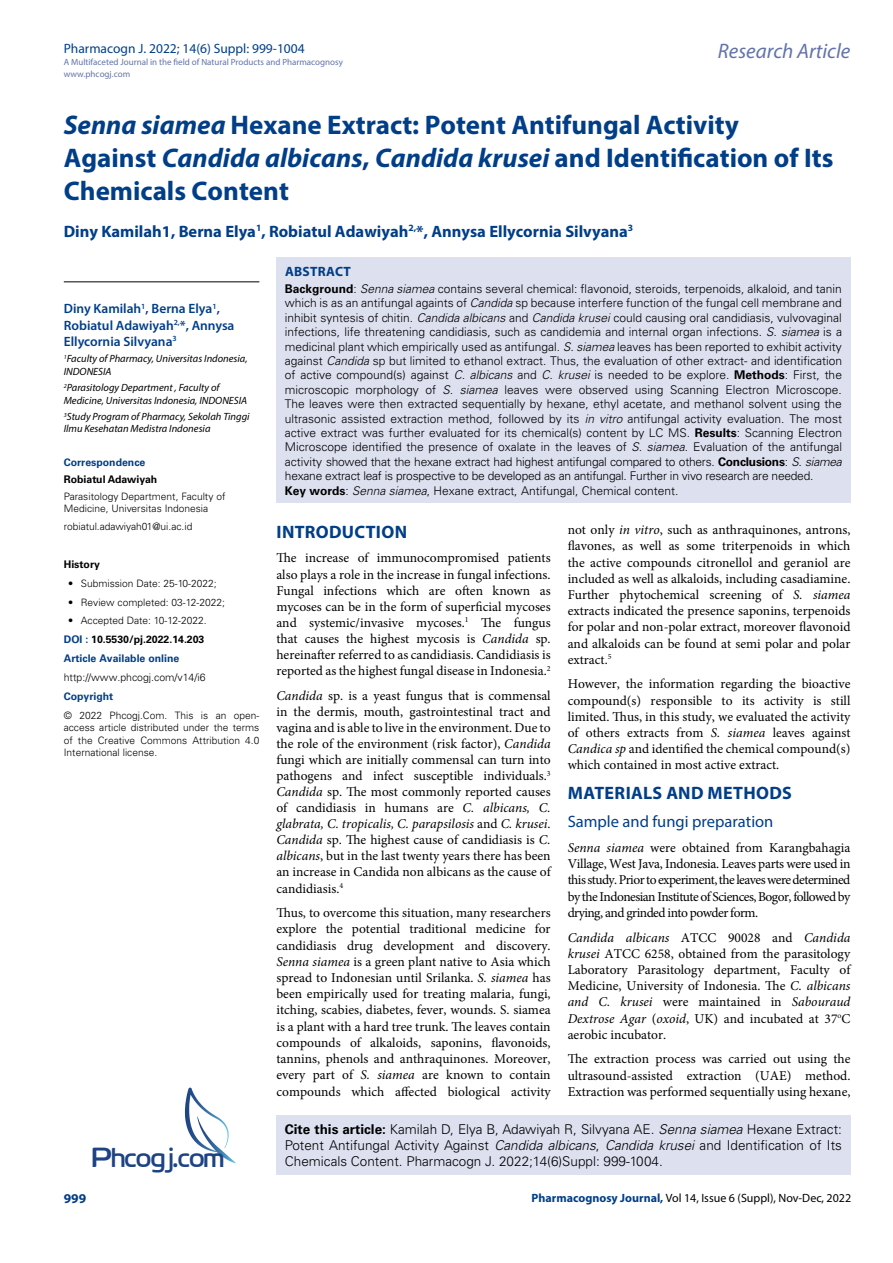
<style>
.page{position:relative;width:893px;height:1263px;background:#fff}
.page>*{position:absolute;margin:0;border:0;box-sizing:border-box;transform-origin:0 0}
.t1{font:27.6px "Cloud World";color:#1e4384}
.t2{font:700 27px/33px "Myriad Pro";color:#003e88}
.t3{font:italic 21px "Myriad Pro";color:#6273aa}
.t4{font:700 18px "Myriad Pro";letter-spacing:.02em;color:#003e88}
.t5{font:700 16.5px "Myriad Pro";color:#003e88}
.t6{font:16.5px "Myriad Pro";color:#003e88}
.t7{font:13.5px/16.2px "Minion Pro";color:#000;text-align:justify}
.t8{font:300 13.5px/16.2px "Univers LT Std";color:#000}
.t9{font:600 13.5px/16.2px "Myriad Pro";color:#003e88}
.t10{font:13.5px "Myriad Pro";color:#003f89}
.t11{font:700 13.5px "Myriad Pro";letter-spacing:.02em;color:#003e88}
.t12{font:300 12px/14.4px "Univers LT Std";color:#000}
.t13{font:12px "Myriad Pro";color:#000}
.t14{font:italic 10.5px/12.3px "Myriad Pro";color:#000}
.t15{font:700 10.5px/18.9px "Univers LT Std";color:#003e88}
.t16{font:300 10.5px "Univers LT Std";color:#000}
.t17{font:700 10.5px "Univers LT Std";color:#000}
.t18{font:300 10.2px/12.3px "Univers LT Std";color:#000}
.t19{font:9px/12px "Myriad Pro";color:#6273aa}
.s1{font-style:italic}
.s2{color:#000}
.s3{font-weight:700}
.s4{font-weight:700;color:#003e88}
</style>
<div class="page">
<div style="left:276px;top:1115px;width:574px;height:60px;background:#dde0ef"></div>
<svg style="left:185px;top:1087px;width:51px;height:76px"></svg>
<div style="left:276px;top:258px;width:574px;height:245px;background:#dde0ef"></div>
<hr style="left:64px;top:282px;width:195px;height:1px;background:#000">
<p class="t10" style="left:64px;top:40px;width:242px">Pharmacogn J. 2022; 14(6) Suppl: 999-1004</p>
<p class="t19" style="left:64px;top:55px;width:281px">A Multifaceted Journal in the field of Natural Products and Pharmacognosy www.phcogj.com</p>
<h3 class="t3" style="left:718px;top:38px;width:134px">Research Article</h3>
<h2 class="t2" style="left:64px;top:108px;width:771px"><span class="s1">Senna siamea</span> Hexane Extract: Potent Antifungal Activity<br>Against <span class="s1">Candida albicans</span>, <span class="s1">Candida krusei</span> and Identification of Its<br>Chemicals Content</h2>
<p class="t5" style="left:64px;top:220px;width:571px">Diny Kamilah1, Berna Elya<sup>1</sup>, Robiatul Adawiyah<sup>2,</sup>*, Annysa Ellycornia Silvyana<sup>3</sup></p>
<p class="t9" style="left:64px;top:300px;width:172px">Diny Kamilah<sup>1</sup>, Berna Elya<sup>1</sup>,<br>Robiatul Adawiyah<sup>2,</sup>*, Annysa<br>Ellycornia Silvyana<sup>3</sup></p>
<p class="t14" style="left:64px;top:352px;width:185px"><sup>1</sup>Faculty of Pharmacy, Universitas Indonesia,<br>INDONESIA</p>
<p class="t14" style="left:64px;top:381px;width:185px"><sup>2</sup>Parasitology Department , Faculty of<br>Medicine, Universitas Indonesia, INDONESIA</p>
<p class="t14" style="left:64px;top:410px;width:187px"><sup>3</sup>Study Program of Pharmacy, Sekolah Tinggi<br>Ilmu Kesehatan Medistra Indonesia</p>
<p class="t15" style="left:64px;top:453px;width:83px">Correspondence</p>
<p class="t17" style="left:64px;top:473px;width:95px">Robiatul Adawiyah</p>
<p class="t18" style="left:64px;top:490px;width:163px">Parasitology Department, Faculty of<br>Medicine, Universitas Indonesia</p>
<p class="t18" style="left:64px;top:521px;width:130px">robiatul.adawiyah01@ui.ac.id</p>
<p class="t17" style="left:64px;top:558px;width:38px">History</p>
<p class="t18" style="left:68px;top:577px;width:150px">• Submission Date: 25-10-2022;</p>
<p class="t18" style="left:68px;top:596px;width:158px">• Review completed: 03-12-2022;</p>
<p class="t18" style="left:68px;top:615px;width:140px">• Accepted Date: 10-12-2022.</p>
<p class="t15" style="left:64px;top:630px;width:142px">DOI : <span class="s2">10.5530/pj.2022.14.203<br></span>Article Available online</p>
<p class="t16" style="left:64px;top:671px;width:143px">http://www.phcogj.com/v14/i6</p>
<p class="t15" style="left:64px;top:687px;width:51px">Copyright</p>
<p class="t18" style="left:64px;top:709px;width:197px;text-align:justify">© 2022 Phcogj.Com. This is an open&shy;access article distributed under the terms of the Creative Commons Attribution 4.0<br>International license.</p>
<p class="t11" style="left:285px;top:263px;width:67px">ABSTRACT</p>
<p class="t12" style="left:285px;top:281px;width:559px"><span class="s3">Background</span>: <span class="s1">Senna siamea</span> contains several chemical: flavonoid, steroids, terpenoids, alkaloid, and tanin which is as an antifungal againts of <span class="s1">Candida</span> sp because interfere function of the fungal cell membrane and inhibit syntesis of chitin. <span class="s1">Candida albicans</span> and <span class="s1">Candida krusei</span> could causing oral candidiasis, vulvovaginal infections, life threatening candidiasis, such as candidemia and internal organ infections. <span class="s1">S. siamea</span> is a medicinal plant which empirically used as antifungal. <span class="s1">S. siamea</span> leaves has been reported to exhibit activity against <span class="s1">Candida</span> sp but limited to ethanol extract. Thus, the evaluation of other extract- and identification of active compound(s) against <span class="s1">C. albicans</span> and <span class="s1">C. krusei</span> is needed to be explore. <span class="s3">Methods</span>: First, the microscopic morphology of <span class="s1">S. siamea</span> leaves were observed using Scanning Electron Microscope.<br>The leaves were then extracted sequentially by hexane, ethyl acetate, and methanol solvent using the ultrasonic assisted extraction method, followed by its <span class="s1">in vitro</span> antifungal activity evaluation. The most active extract was further evaluated for its chemical(s) content by LC MS. <span class="s3">Results</span>: Scanning Electron Microscope identified the presence of oxalate in the leaves of <span class="s1">S. siamea</span>. Evaluation of the antifungal activity showed that the hexane extract had highest antifungal compared to others. <span class="s3">Conclusions</span>: <span class="s1">S. siamea </span>hexane extract leaf is prospective to be developed as an antifungal. Further in vivo research are needed.<br><span class="s3">Key words</span>: <span class="s1">Senna siamea</span>, Hexane extract, Antifungal, Chemical content.</p>
<h3 class="t4" style="left:277px;top:520px;width:132px">INTRODUCTION</h3>
<p class="t7" style="left:276px;top:550px;width:276px">The increase of immunocompromised patients also plays a role in the increase in fungal infections.<br>Fungal infections which are often known as mycoses can be in the form of superficial mycoses and systemic/invasive mycoses.<sup>1</sup> The fungus that causes the highest mycosis is <span class="s1">Candida</span> sp. hereinafter referred to as candidiasis. Candidiasis is reported as the highest fungal disease in Indonesia.<sup>2</sup></p>
<p class="t7" style="left:276px;top:687px;width:276px"><span class="s1">Candida</span> sp. is a yeast fungus that is commensal in the dermis, mouth, gastrointestinal tract and vagina and is able to live in the environment. Due to the role of the environment (risk factor), <span class="s1">Candida </span>fungi which are initially commensal can turn into pathogens and infect susceptible individuals.<sup>3<br></sup><span class="s1">Candida</span> sp. The most commonly reported causes of candidiasis in humans are <span class="s1">C. albicans, C. glabrata, C. tropicalis, C. parapsilosis</span> and <span class="s1">C. krusei</span>.<br><span class="s1">Candida</span> sp. The highest cause of candidiasis is <span class="s1">C. albicans</span>, but in the last twenty years there has been an increase in Candida non albicans as the cause of candidiasis.<sup>4</sup></p>
<p class="t7" style="left:276px;top:905px;width:276px">Thus, to overcome this situation, many researchers explore the potential traditional medicine for candidiasis drug development and discovery.<br><span class="s1">Senna siamea</span> is a green plant native to Asia which spread to Indonesian until Srilanka. <span class="s1">S. siamea</span> has been empirically used for treating malaria, fungi, itching, scabies, diabetes, fever, wounds. S. siamea is a plant with a hard tree trunk. The leaves contain compounds of alkaloids, saponins, flavonoids, tannins, phenols and anthraquinones. Moreover, every part of <span class="s1">S. siamea</span> are known to contain compounds which affected biological activity</p>
<p class="t7" style="left:568px;top:522px;width:284px">not only <span class="s1">in vitro</span>, such as anthraquinones, antrons, flavones, as well as some triterpenoids in which the active compounds citronellol and geraniol are included as well as alkaloids, including casadiamine.<br>Further phytochemical screening of <span class="s1">S. siamea </span>extracts indicated the presence saponins, terpenoids for polar and non-polar extract, moreover flavonoid and alkaloids can be found at semi polar and polar extract.<sup>5</sup></p>
<p class="t7" style="left:568px;top:676px;width:284px">However, the information regarding the bioactive compound(s) responsible to its activity is still limited. Thus, in this study, we evaluated the activity of others extracts from <span class="s1">S. siamea</span> leaves against <span class="s1">Candica sp</span> and identified the chemical compound(s) which contained in most active extract.</p>
<h3 class="t4" style="left:568px;top:781px;width:225px">MATERIALS AND METHODS</h3>
<p class="t6" style="left:568px;top:811px;width:207px">Sample and fungi preparation</p>
<p class="t7" style="left:568px;top:840px;width:284px"><span class="s1">Senna siamea</span> were obtained from Karangbahagia Village, West Java, Indonesia. Leaves parts were used in this study. Prior to experiment, the leaves were determined by the Indonesian Institute of Sciences, Bogor, followed by drying, and grinded into powder form.</p>
<p class="t7" style="left:568px;top:929px;width:284px"><span class="s1">Candida albicans</span> ATCC 90028 and <span class="s1">Candida krusei</span> ATCC 6258, obtained from the parasitology Laboratory Parasitology department, Faculty of Medicine, University of Indonesia. The <span class="s1">C. albicans and C. krusei</span> were maintained in <span class="s1">Sabouraud Dextrose Agar</span> (<span class="s1">oxoid</span>, UK) and incubated at 37<sup>o</sup>C aerobic incubator.</p>
<p class="t7" style="left:568px;top:1051px;width:284px">The extraction process was carried out using the ultrasound-assisted extraction (UAE) method.<br>Extraction was performed sequentially using hexane,</p>
<p class="t8" style="left:285px;top:1121px;width:559px"><span class="s3">Cite this article:</span> Kamilah D, Elya B, Adawiyah R, Silvyana AE. <span class="s1">Senna siamea</span> Hexane Extract:<br>Potent Antifungal Activity Against <span class="s1">Candida albicans</span>, <span class="s1">Candida krusei</span> and Identification of Its</p>
<h1 class="t1" style="left:92px;top:1136px;width:134px">Phcogj.com</h1>
<p class="t8" style="left:285px;top:1153px;width:379px">Chemicals Content. Pharmacogn J. 2022;14(6)Suppl: 999-1004.</p>
<p class="t13" style="left:532px;top:1190px;width:321px"><span class="s4">Pharmacognosy Journal,</span> Vol 14, Issue 6 (Suppl), Nov-Dec, 2022</p>
<p class="t11" style="left:64px;top:1190px;width:24px">999</p>
</div>
